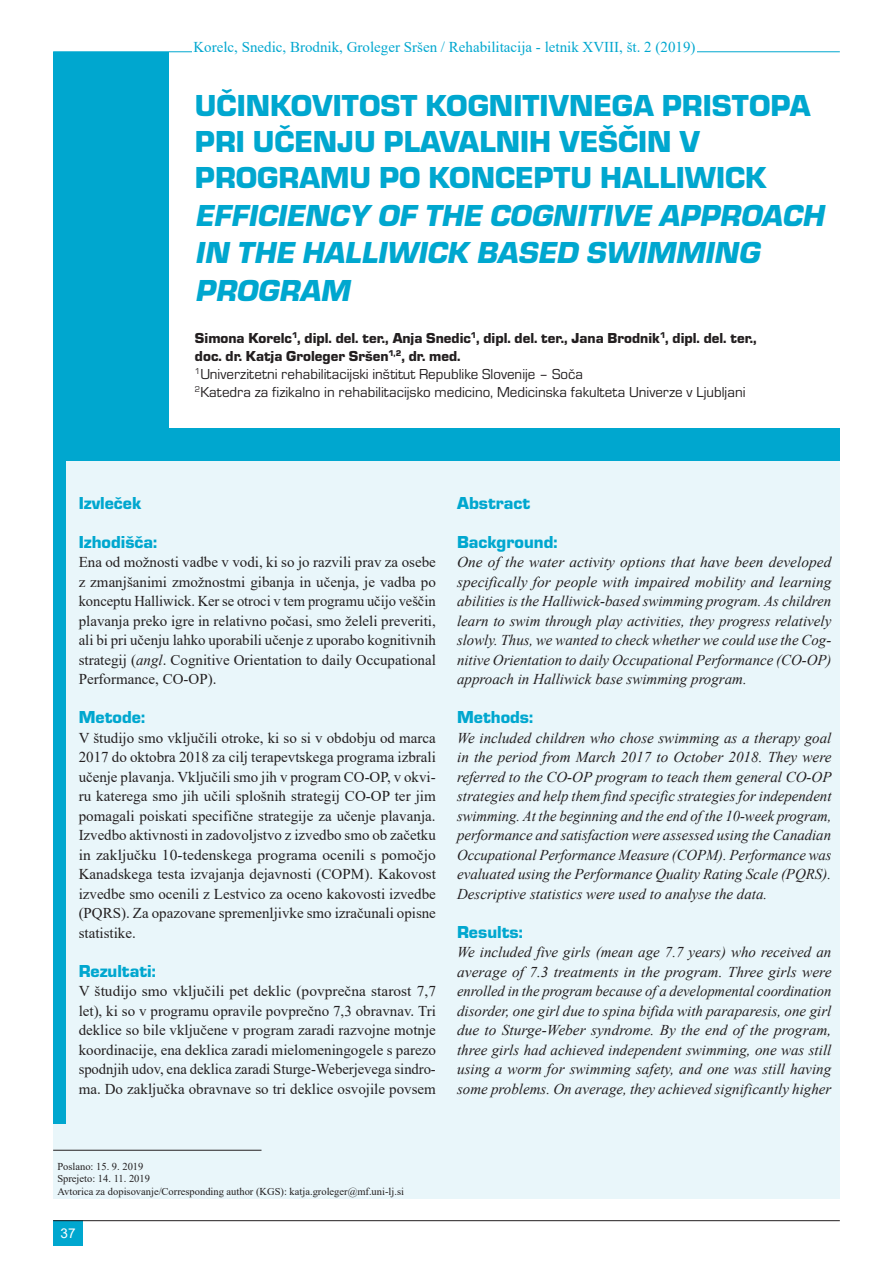
<style>
.page{position:relative;width:893px;height:1263px;background:#fff}
.page>*{position:absolute;margin:0;border:0;box-sizing:border-box;transform-origin:0 0}
.glavni_naslov{font:31.5px/36px "Eurostile TEE Blac";color:#00a7cf}
.glavni_naslov_italic{font:italic 31.5px/37.5px "Eurostile TEE Blac";color:#00a7cf}
.podnaslov{font:18px "Eurostile TEE Blac";color:#00a7cf}
.body_tekst_italic{font:italic 15px/19.5px "Times New Roman";color:#231f20;text-align:justify}
.body_tekst{font:15px/19.5px "Times New Roman";color:#231f20;text-align:justify}
.Ustanove{font:15px "Eurostile TEE";color:#231f20}
.Avtorji{font:15px/18px "Eurostile TEE Blac";color:#231f20}
.t1{font:15px "Times New Roman";color:#00a7cf}
.t2{font:13.5px "Arial";color:#fff}
.opombe{font:10.5px "Times New Roman";color:#231f20}
.s1{font-style:italic}
</style>
<div class="page">
<div style="left:53px;top:1124px;width:787px;height:75px;background:#e9f6fa"></div>
<div style="left:53px;top:52px;width:787px;height:1072px;background:#00a7cf"></div>
<div style="left:169px;top:52px;width:671px;height:375px;background:#fff"></div>
<hr style="left:53px;top:1150px;width:208px;height:1px;background:#231f20">
<div style="left:66px;top:461px;width:391px;height:663px;background:#e9f6fa"></div>
<div style="left:457px;top:461px;width:383px;height:663px;background:#e9f6fa"></div>
<hr style="left:53px;top:52px;width:787px;height:1px;background:#00a7cf">
<div style="left:192px;top:34px;width:505px;height:25px;background:#fff"></div>
<div style="left:53px;top:1220px;width:30px;height:26px;background:#00a7cf"></div>
<hr style="left:53px;top:1220px;width:787px;height:1px;background:#231f20">
<p class="t1" style="left:193px;top:36px;width:504px">Korelc, Snedic, Brodnik, Groleger Sršen / Rehabilitacija - letnik XVIII, št. 2 (2019)</p>
<p class="glavni_naslov" style="left:195px;top:88px;width:617px">UČINKOVITOST KOGNITIVNEGA PRISTOPA<br>PRI UČENJU PLAVALNIH VEŠČIN V<br>PROGRAMU PO KONCEPTU HALLIWICK</p>
<p class="glavni_naslov_italic" style="left:195px;top:197px;width:637px">EFFICIENCY OF THE COGNITIVE APPROACH<br>IN THE HALLIWICK BASED SWIMMING<br>PROGRAM</p>
<p class="Avtorji" style="left:195px;top:329px;width:563px">Simona Korelc<sup>1</sup>, dipl. del. ter., Anja Snedic<sup>1</sup>, dipl. del. ter., Jana Brodnik<sup>1</sup>, dipl. del. ter., doc. dr. Katja Groleger Sršen<sup>1,2</sup>, dr. med.</p>
<p class="Ustanove" style="left:195px;top:366px;width:390px"><sup>1</sup>Univerzitetni rehabilitacijski inštitut Republike Slovenije – Soča</p>
<p class="Ustanove" style="left:195px;top:384px;width:552px"><sup>2</sup>Katedra za fizikalno in rehabilitacijsko medicino, Medicinska fakulteta Univerze v Ljubljani</p>
<p class="podnaslov" style="left:79px;top:493px;width:64px">Izvleček</p>
<p class="podnaslov" style="left:79px;top:532px;width:80px">Izhodišča:</p>
<p class="body_tekst" style="left:79px;top:552px;width:359px">Ena od možnosti vadbe v vodi, ki so jo razvili prav za osebe z zmanjšanimi zmožnostmi gibanja in učenja, je vadba po konceptu Halliwick. Ker se otroci v tem programu učijo veščin plavanja preko igre in relativno počasi, smo želeli preveriti, ali bi pri učenju lahko uporabili učenje z uporabo kognitivnih strategij (<span class="s1">angl</span>. Cognitive Orientation to daily Occupational Performance, CO-OP).</p>
<p class="podnaslov" style="left:79px;top:708px;width:68px">Metode:</p>
<p class="body_tekst" style="left:79px;top:728px;width:359px">V študijo smo vključili otroke, ki so si v obdobju od marca 2017 do oktobra 2018 za cilj terapevtskega programa izbrali učenje plavanja. Vključili smo jih v program CO-OP, v okvi&shy;ru katerega smo jih učili splošnih strategij CO-OP ter jim pomagali poiskati specifične strategije za učenje plavanja.<br>Izvedbo aktivnosti in zadovoljstvo z izvedbo smo ob začetku in zaključku 10-tedenskega programa ocenili s pomočjo Kanadskega testa izvajanja dejavnosti (COPM). Kakovost izvedbe smo ocenili z Lestvico za oceno kakovosti izvedbe (PQRS). Za opazovane spremenljivke smo izračunali opisne statistike.</p>
<p class="podnaslov" style="left:79px;top:961px;width:79px">Rezultati:</p>
<p class="body_tekst" style="left:79px;top:981px;width:359px">V študijo smo vključili pet deklic (povprečna starost 7,7 let), ki so v programu opravile povprečno 7,3 obravnav. Tri deklice so bile vključene v program zaradi razvojne motnje koordinacije, ena deklica zaradi mielomeningogele s parezo spodnjih udov, ena deklica zaradi Sturge-Weberjevega sindro&shy;ma. Do zaključka obravnave so tri deklice osvojile povsem</p>
<p class="podnaslov" style="left:457px;top:493px;width:75px">Abstract</p>
<p class="podnaslov" style="left:457px;top:532px;width:102px">Background:</p>
<p class="body_tekst_italic" style="left:457px;top:552px;width:376px">One of the water activity options that have been developed specifically for people with impaired mobility and learning abilities is the Halliwick-based swimming program. As children learn to swim through play activities, they progress relatively slowly. Thus, we wanted to check whether we could use the Cog&shy;nitive Orientation to daily Occupational Performance (CO-OP) approach in Halliwick base swimming program.</p>
<p class="podnaslov" style="left:457px;top:708px;width:78px">Methods:</p>
<p class="body_tekst_italic" style="left:457px;top:728px;width:376px">We included children who chose swimming as a therapy goal in the period from March 2017 to October 2018. They were referred to the CO-OP program to teach them general CO-OP strategies and help them find specific strategies for independent swimming. At the beginning and the end of the 10-week program, performance and satisfaction were assessed using the Canadian Occupational Performance Measure (COPM). Performance was evaluated using the Performance Quality Rating Scale (PQRS).<br>Descriptive statistics were used to analyse the data.</p>
<p class="podnaslov" style="left:457px;top:922px;width:67px">Results:</p>
<p class="body_tekst_italic" style="left:457px;top:942px;width:376px">We included five girls (mean age 7.7 years) who received an average of 7.3 treatments in the program. Three girls were enrolled in the program because of a developmental coordination disorder, one girl due to spina bifida with paraparesis, one girl due to Sturge-Weber syndrome. By the end of the program, three girls had achieved independent swimming, one was still using a worm for swimming safety, and one was still having some problems. On average, they achieved significantly higher</p>
<p class="opombe" style="left:57px;top:1159px;width:88px">Poslano: 15. 9. 2019</p>
<p class="opombe" style="left:57px;top:1171px;width:94px">Sprejeto: 14. 11. 2019</p>
<p class="opombe" style="left:57px;top:1184px;width:348px">Avtorica za dopisovanje/Corresponding author (KGS): katja.groleger@mf.uni-lj.si</p>
<p class="t2" style="left:61px;top:1224px;width:17px">37</p>
</div>
